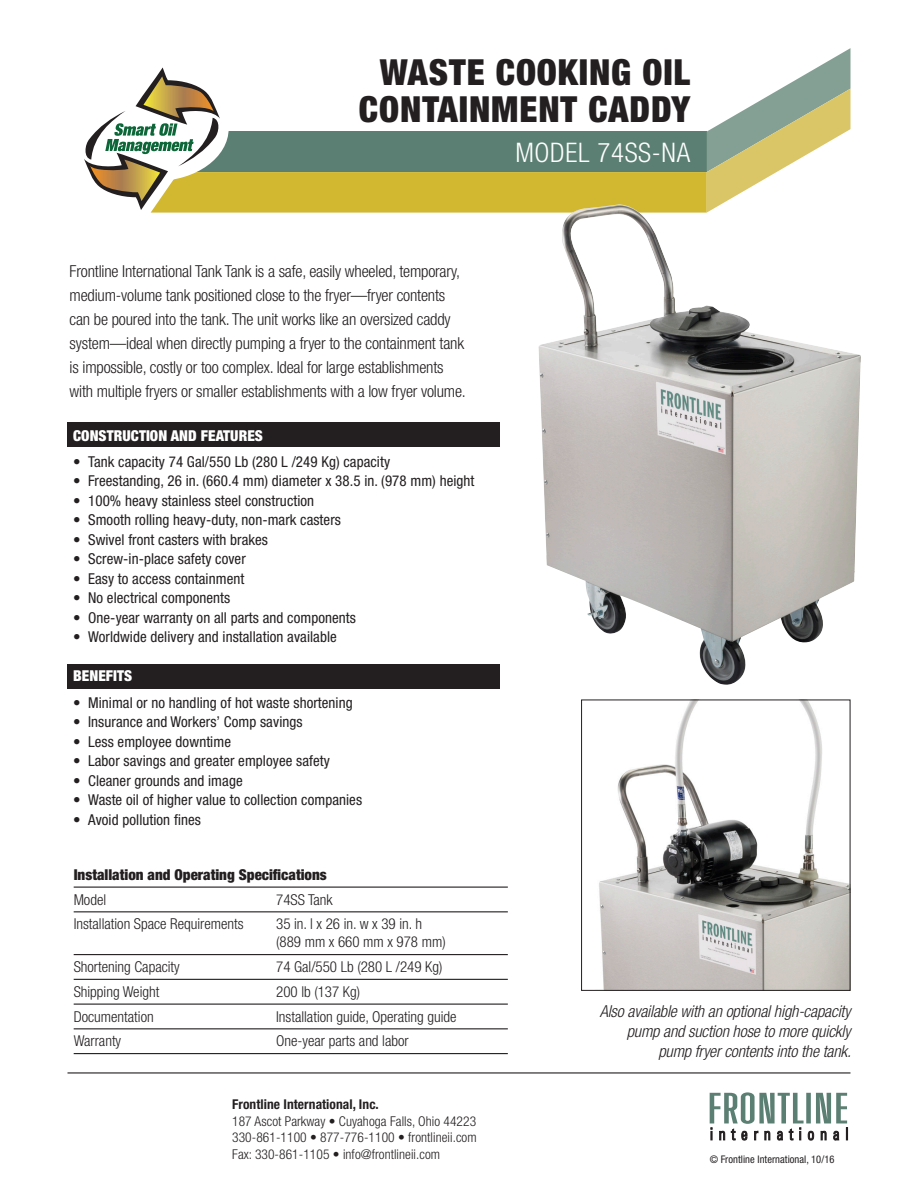
<style>
.page{position:relative;width:918px;height:1188px;background:#fff}
.page>*{position:absolute;margin:0;border:0;box-sizing:border-box;transform-origin:0 0}
.t1{font:900 condensed 36px "Helvetica Neue";letter-spacing:.025em;color:#231f20}
.t2{font:300 condensed 27px "Helvetica Neue";letter-spacing:.025em;color:#fff}
.t3{font:300 condensed 16.5px/24px "Helvetica Neue";letter-spacing:-.01em;color:#231f20}
.t4{font:italic 300 condensed 16.5px/19.8px "Helvetica Neue";letter-spacing:-.01em;color:#231f20;text-align:right}
.t5{font:condensed 15px "Helvetica Neue";letter-spacing:.005em;color:#231f20}
.t6{font:300 condensed 15px/18px "Helvetica Neue";color:#231f20}
.t7{font:900 condensed 15px "Helvetica Neue";color:#231f20}
.t8{font:900 condensed 15px "Helvetica Neue";letter-spacing:.005em;color:#fff}
.t9{font:300 condensed 13.5px "Helvetica Neue";letter-spacing:.005em;color:#231f20}
.t10{font:700 condensed 13.5px "Helvetica Neue";letter-spacing:.005em;color:#231f20}
.t11{font:condensed 10.5px "Helvetica Neue";letter-spacing:.005em;color:#231f20}
</style>
<div class="page">
<hr style="left:68px;top:1072px;width:782px;height:2px;background:#231f20">
<svg style="left:710px;top:1092px;width:138px;height:48px"></svg>
<svg style="left:84px;top:48px;width:766px;height:165px"></svg>
<div style="left:68px;top:422px;width:432px;height:25px;background:#231f20"></div>
<div style="left:68px;top:664px;width:432px;height:24px;background:#231f20"></div>
<img style="left:537px;top:204px;width:324px;height:481px">
<hr style="left:74px;top:887px;width:434px;height:1px;background:#231f20">
<hr style="left:74px;top:911px;width:434px;height:1px;background:#231f20">
<hr style="left:74px;top:954px;width:434px;height:1px;background:#231f20">
<hr style="left:74px;top:979px;width:434px;height:1px;background:#231f20">
<hr style="left:74px;top:1004px;width:434px;height:1px;background:#231f20">
<hr style="left:74px;top:1028px;width:434px;height:1px;background:#231f20">
<hr style="left:74px;top:1053px;width:434px;height:1px;background:#231f20">
<img style="left:599px;top:702px;width:249px;height:287px">
<div style="left:581px;top:700px;width:269px;height:291px;border:1px solid #231f20"></div>
<p class="t1" style="left:380px;top:50px;width:312px">WASTE COOKING OIL</p>
<p class="t1" style="left:359px;top:87px;width:333px">CONTAINMENT CADDY</p>
<p class="t3" style="left:70px;top:259px;width:398px">Frontline International Tank Tank is a safe, easily wheeled, temporary, medium-volume tank positioned close to the fryer—fryer contents can be poured into the tank. The unit works like an oversized caddy system—ideal when directly pumping a fryer to the containment tank is impossible, costly or too complex. Ideal for large establishments with multiple fryers or smaller establishments with a low fryer volume.</p>
<p class="t8" style="left:73px;top:426px;width:191px">CONSTRUCTION AND FEATURES</p>
<p class="t5" style="left:73px;top:453px;width:319px">• Tank capacity 74 Gal/550 Lb (280 L /249 Kg) capacity</p>
<p class="t5" style="left:73px;top:473px;width:403px">• Freestanding, 26 in. (660.4 mm) diameter x 38.5 in. (978 mm) height</p>
<p class="t5" style="left:73px;top:492px;width:243px">• 100% heavy stainless steel construction</p>
<p class="t5" style="left:73px;top:512px;width:269px">• Smooth rolling heavy-duty, non-mark casters</p>
<p class="t5" style="left:73px;top:531px;width:196px">• Swivel front casters with brakes</p>
<p class="t5" style="left:73px;top:551px;width:174px">• Screw-in-place safety cover</p>
<p class="t5" style="left:73px;top:570px;width:173px">• Easy to access containment</p>
<p class="t5" style="left:73px;top:590px;width:159px">• No electrical components</p>
<p class="t5" style="left:73px;top:609px;width:284px">• One-year warranty on all parts and components</p>
<p class="t5" style="left:73px;top:629px;width:265px">• Worldwide delivery and installation available</p>
<p class="t8" style="left:73px;top:667px;width:61px">BENEFITS</p>
<p class="t5" style="left:73px;top:694px;width:281px">• Minimal or no handling of hot waste shortening</p>
<p class="t5" style="left:73px;top:713px;width:231px">• Insurance and Workers’ Comp savings</p>
<p class="t5" style="left:73px;top:733px;width:159px">• Less employee downtime</p>
<p class="t5" style="left:73px;top:752px;width:258px">• Labor savings and greater employee safety</p>
<p class="t5" style="left:73px;top:772px;width:171px">• Cleaner grounds and image</p>
<p class="t5" style="left:73px;top:791px;width:290px">• Waste oil of higher value to collection companies</p>
<p class="t5" style="left:73px;top:811px;width:129px">• Avoid pollution fines</p>
<p class="t7" style="left:74px;top:865px;width:255px">Installation and Operating Specifications</p>
<p class="t6" style="left:74px;top:890px;width:34px">Model</p>
<p class="t6" style="left:276px;top:890px;width:58px">74SS Tank</p>
<p class="t6" style="left:74px;top:915px;width:171px">Installation Space Requirements</p>
<p class="t6" style="left:276px;top:915px;width:171px">35 in. l x 26 in. w x 39 in. h (889 mm x 660 mm x 978 mm)</p>
<p class="t6" style="left:74px;top:958px;width:108px">Shortening Capacity</p>
<p class="t6" style="left:276px;top:958px;width:168px">74 Gal/550 Lb (280 L /249 Kg)</p>
<p class="t6" style="left:74px;top:982px;width:87px">Shipping Weight</p>
<p class="t6" style="left:276px;top:982px;width:85px">200 lb (137 Kg)</p>
<p class="t6" style="left:74px;top:1007px;width:82px">Documentation</p>
<p class="t6" style="left:276px;top:1007px;width:182px">Installation guide, Operating guide</p>
<p class="t6" style="left:74px;top:1032px;width:49px">Warranty</p>
<p class="t6" style="left:276px;top:1032px;width:134px">One-year parts and labor</p>
<p class="t10" style="left:232px;top:1096px;width:148px">Frontline International, Inc.</p>
<p class="t9" style="left:232px;top:1113px;width:246px">187 Ascot Parkway • Cuyahoga Falls, Ohio 44223</p>
<p class="t9" style="left:232px;top:1130px;width:246px">330-861-1100 • 877-776-1100 • frontlineii.com</p>
<p class="t9" style="left:232px;top:1146px;width:209px">Fax: 330-861-1105 • info@frontlineii.com</p>
<p class="t2" style="left:515px;top:137px;width:176px">MODEL 74SS-NA</p>
<p class="t4" style="left:600px;top:1001px;width:253px">Also available with an optional high-capacity pump and suction hose to more quickly pump fryer contents into the tank.</p>
<p class="t11" style="left:710px;top:1153px;width:126px">© Frontline International, 10/16</p>
</div>
